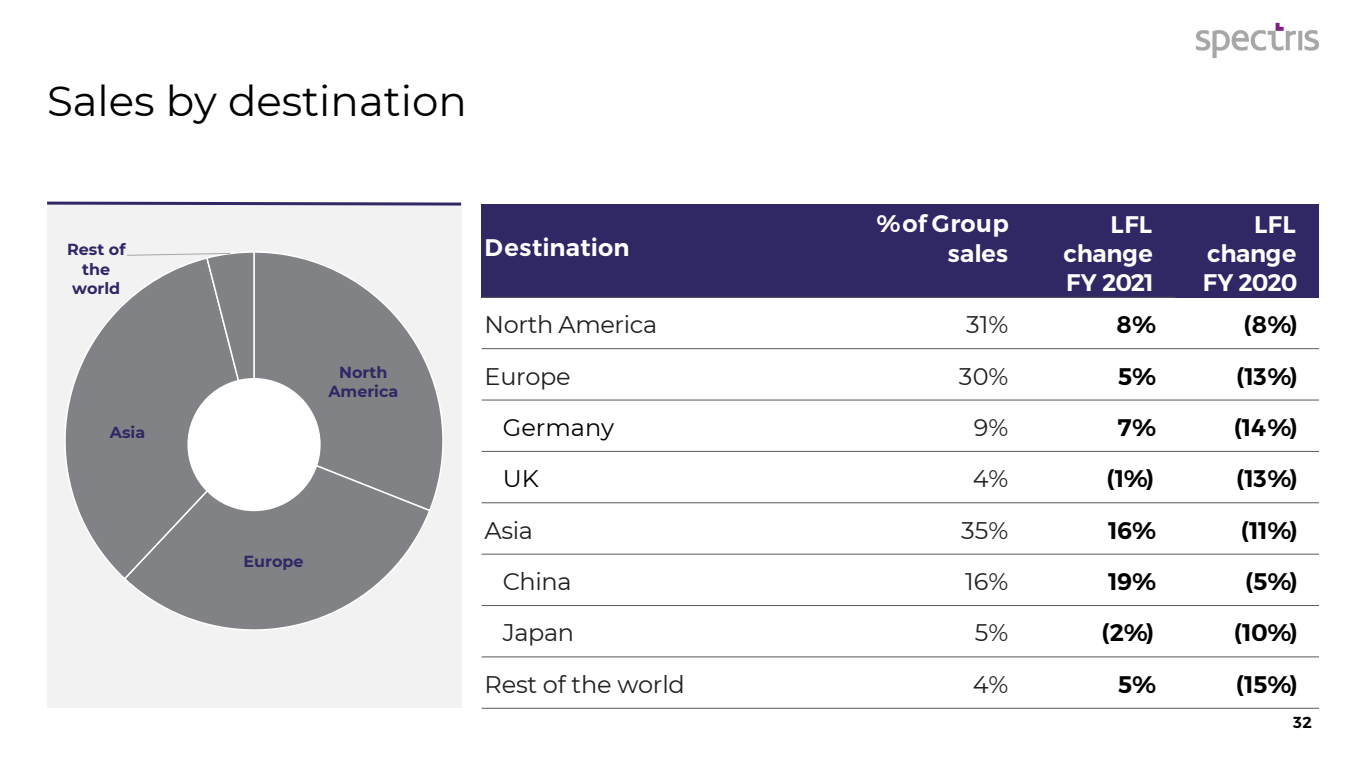
<style>
.page{position:relative;width:1366px;height:768px;background:#fff}
.page>*{position:absolute;margin:0;border:0;box-sizing:border-box;transform-origin:0 0}
.t1{font:42px "Montserrat";color:#000}
.t2{font:24px "Montserrat";letter-spacing:-.015em;color:#231f20}
.t3{font:600 24px "Montserrat";letter-spacing:-.025em;color:#000}
.t4{font:600 24px/28.8px "Montserrat";letter-spacing:.005em;color:#fff;text-align:right}
.t5{font:24px "Montserrat";color:#000}
.t6{font:700 16px/19.5px "Montserrat";color:#302765;text-align:center}
.t7{font:600 16px "Montserrat";color:#000}
</style>
<div class="page">
<img style="left:1196px;top:22px;width:123px;height:36px">
<div style="left:47px;top:204px;width:414px;height:504px;background:#f2f2f2"></div>
<svg style="left:47px;top:201px;width:415px;height:6px"></svg>
<svg style="left:255px;top:252px;width:188px;height:252px"></svg>
<svg style="left:127px;top:439px;width:305px;height:191px"></svg>
<svg style="left:65px;top:256px;width:191px;height:325px"></svg>
<svg style="left:126px;top:252px;width:129px;height:201px;background:#8d8f91"></svg>
<div style="left:482px;top:204px;width:357px;height:93px;background:#302765"></div>
<div style="left:839px;top:204px;width:193px;height:93px;background:#302765"></div>
<div style="left:1032px;top:204px;width:143px;height:93px;background:#302765"></div>
<div style="left:1175px;top:204px;width:144px;height:93px;background:#302765"></div>
<hr style="left:482px;top:297px;width:693px;height:1px;background:#58595b">
<hr style="left:482px;top:348px;width:837px;height:1px;background:#58595b">
<hr style="left:482px;top:400px;width:837px;height:1px;background:#58595b">
<hr style="left:482px;top:451px;width:837px;height:1px;background:#58595b">
<hr style="left:482px;top:503px;width:837px;height:1px;background:#58595b">
<hr style="left:482px;top:554px;width:837px;height:1px;background:#58595b">
<hr style="left:482px;top:605px;width:837px;height:1px;background:#58595b">
<hr style="left:482px;top:657px;width:837px;height:1px;background:#58595b">
<hr style="left:482px;top:708px;width:837px;height:1px;background:#58595b">
<div style="left:187px;top:378px;width:134px;height:133px;background:#fff;border-radius:50%"></div>
<h2 class="t1" style="left:47px;top:72px;width:421px">Sales by destination</h2>
<p class="t6" style="left:67px;top:239px;width:60px">Rest of the world</p>
<p class="t6" style="left:110px;top:422px;width:37px">Asia</p>
<p class="t6" style="left:328px;top:361px;width:72px">North<br>America</p>
<p class="t6" style="left:244px;top:551px;width:61px">Europe</p>
<p class="t4" style="left:485px;top:233px;width:147px">Destination</p>
<p class="t4" style="left:877px;top:210px;width:134px">% of Group</p>
<p class="t4" style="left:948px;top:239px;width:62px">sales</p>
<p class="t4" style="left:1063px;top:210px;width:91px">LFL change</p>
<p class="t4" style="left:1066px;top:269px;width:89px">FY 2021</p>
<p class="t4" style="left:1207px;top:210px;width:91px">LFL change</p>
<p class="t4" style="left:1203px;top:269px;width:96px">FY 2020</p>
<p class="t2" style="left:485px;top:308px;width:174px">North America</p>
<p class="t2" style="left:966px;top:308px;width:44px">31%</p>
<p class="t3" style="left:1117px;top:310px;width:41px">8%</p>
<p class="t3" style="left:1243px;top:310px;width:55px">(8%)</p>
<p class="t2" style="left:485px;top:360px;width:87px">Europe</p>
<p class="t2" style="left:959px;top:360px;width:51px">30%</p>
<p class="t3" style="left:1118px;top:361px;width:40px">5%</p>
<p class="t3" style="left:1236px;top:361px;width:62px">(13%)</p>
<p class="t5" style="left:503px;top:411px;width:113px">Germany</p>
<p class="t2" style="left:974px;top:411px;width:36px">9%</p>
<p class="t3" style="left:1118px;top:413px;width:40px">7%</p>
<p class="t3" style="left:1234px;top:413px;width:64px">(14%)</p>
<p class="t5" style="left:503px;top:462px;width:38px">UK</p>
<p class="t2" style="left:973px;top:462px;width:37px">4%</p>
<p class="t3" style="left:1106px;top:464px;width:48px">(1%)</p>
<p class="t3" style="left:1236px;top:464px;width:62px">(13%)</p>
<p class="t2" style="left:485px;top:514px;width:50px">Asia</p>
<p class="t2" style="left:961px;top:514px;width:49px">35%</p>
<p class="t3" style="left:1108px;top:515px;width:50px">16%</p>
<p class="t3" style="left:1241px;top:515px;width:57px">(11%)</p>
<p class="t2" style="left:503px;top:565px;width:70px">China</p>
<p class="t2" style="left:965px;top:565px;width:45px">16%</p>
<p class="t3" style="left:1108px;top:567px;width:50px">19%</p>
<p class="t3" style="left:1245px;top:567px;width:53px">(5%)</p>
<p class="t2" style="left:503px;top:616px;width:73px">Japan</p>
<p class="t2" style="left:975px;top:616px;width:35px">5%</p>
<p class="t3" style="left:1102px;top:618px;width:53px">(2%)</p>
<p class="t3" style="left:1234px;top:618px;width:64px">(10%)</p>
<p class="t2" style="left:485px;top:668px;width:202px">Rest of the world</p>
<p class="t2" style="left:973px;top:668px;width:37px">4%</p>
<p class="t3" style="left:1118px;top:669px;width:40px">5%</p>
<p class="t3" style="left:1236px;top:669px;width:62px">(15%)</p>
<p class="t7" style="left:1293px;top:712px;width:20px">32</p>
</div>
